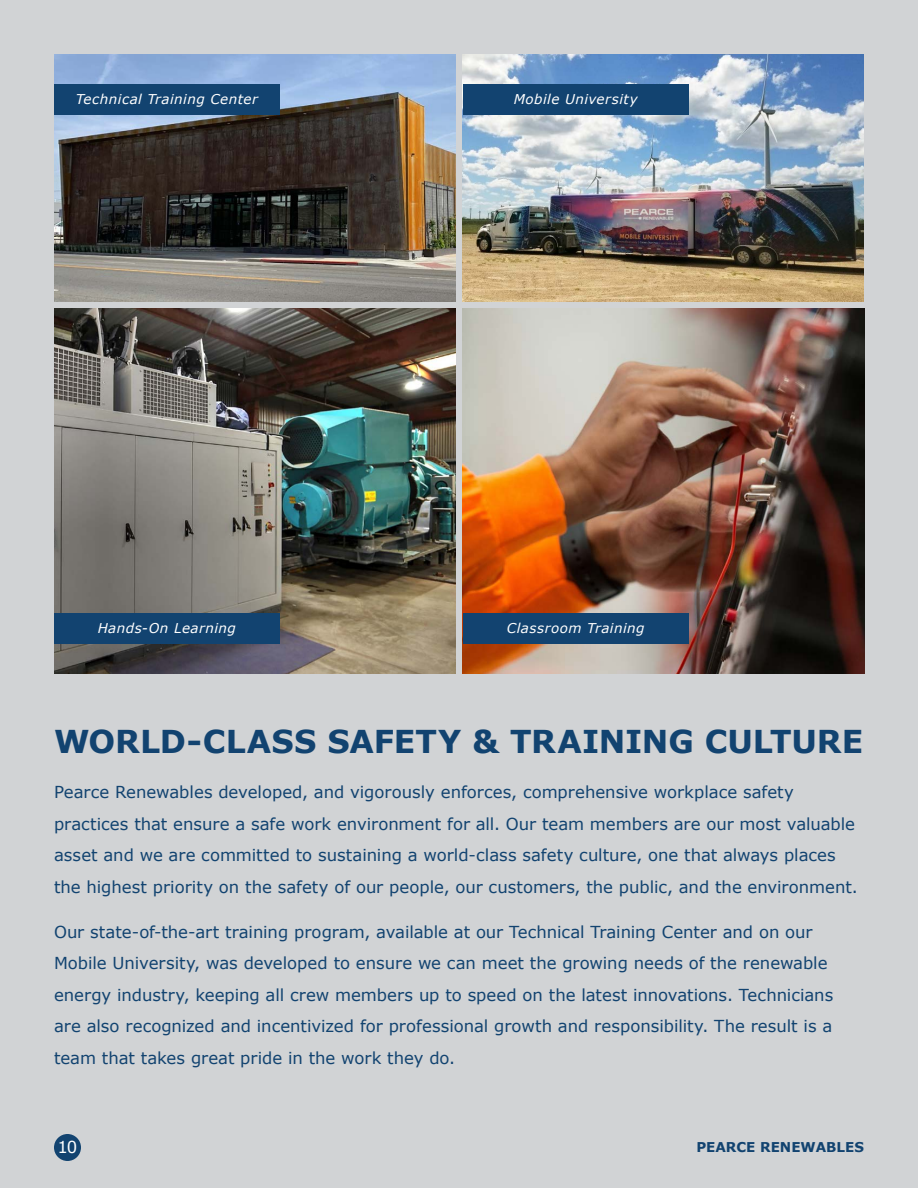
<style>
.page{position:relative;width:918px;height:1188px;background:#d1d3d5}
.page>*{position:absolute;margin:0;border:0;box-sizing:border-box;transform-origin:0 0}
.t1{font:700 31.5px "Verdana";letter-spacing:-.005em;color:#124370}
.t2{font:16.5px/31.5px "Verdana";color:#124370}
.t3{font:16.5px "Verdana";color:#fff}
.t4{font:italic 13.5px "Verdana";letter-spacing:.035em;color:#fff}
.t5{font:700 13.5px "Verdana";color:#124370}
</style>
<div class="page">
<div style="left:54px;top:1134px;width:27px;height:27px;background:#124370;border-radius:50%"></div>
<img style="left:54px;top:54px;width:401px;height:247px">
<img style="left:54px;top:308px;width:401px;height:366px">
<img style="left:463px;top:308px;width:402px;height:366px">
<img style="left:463px;top:54px;width:401px;height:247px">
<div style="left:54px;top:84px;width:226px;height:31px;background:#124370"></div>
<div style="left:463px;top:84px;width:226px;height:31px;background:#124370"></div>
<div style="left:54px;top:613px;width:226px;height:31px;background:#124370"></div>
<div style="left:463px;top:613px;width:226px;height:31px;background:#124370"></div>
<p class="t4" style="left:76px;top:90px;width:184px">Technical Training Center</p>
<p class="t4" style="left:514px;top:90px;width:126px">Mobile University</p>
<p class="t4" style="left:98px;top:619px;width:140px">Hands-On Learning</p>
<p class="t4" style="left:507px;top:619px;width:139px">Classroom Training</p>
<h1 class="t1" style="left:54px;top:721px;width:811px">WORLD-CLASS SAFETY &amp; TRAINING CULTURE</h1>
<p class="t2" style="left:54px;top:777px;width:805px">Pearce Renewables developed, and vigorously enforces, comprehensive workplace safety practices that ensure a safe work environment for all. Our team members are our most valuable asset and we are committed to sustaining a world-class safety culture, one that always places the highest priority on the safety of our people, our customers, the public, and the environment.</p>
<p class="t2" style="left:54px;top:916px;width:781px">Our state-of-the-art training program, available at our Technical Training Center and on our Mobile University, was developed to ensure we can meet the growing needs of the renewable energy industry, keeping all crew members up to speed on the latest innovations. Technicians are also recognized and incentivized for professional growth and responsibility. The result is a team that takes great pride in the work they do.</p>
<p class="t3" style="left:58px;top:1137px;width:21px">10</p>
<p class="t5" style="left:696px;top:1139px;width:169px">PEARCE RENEWABLES</p>
</div>
